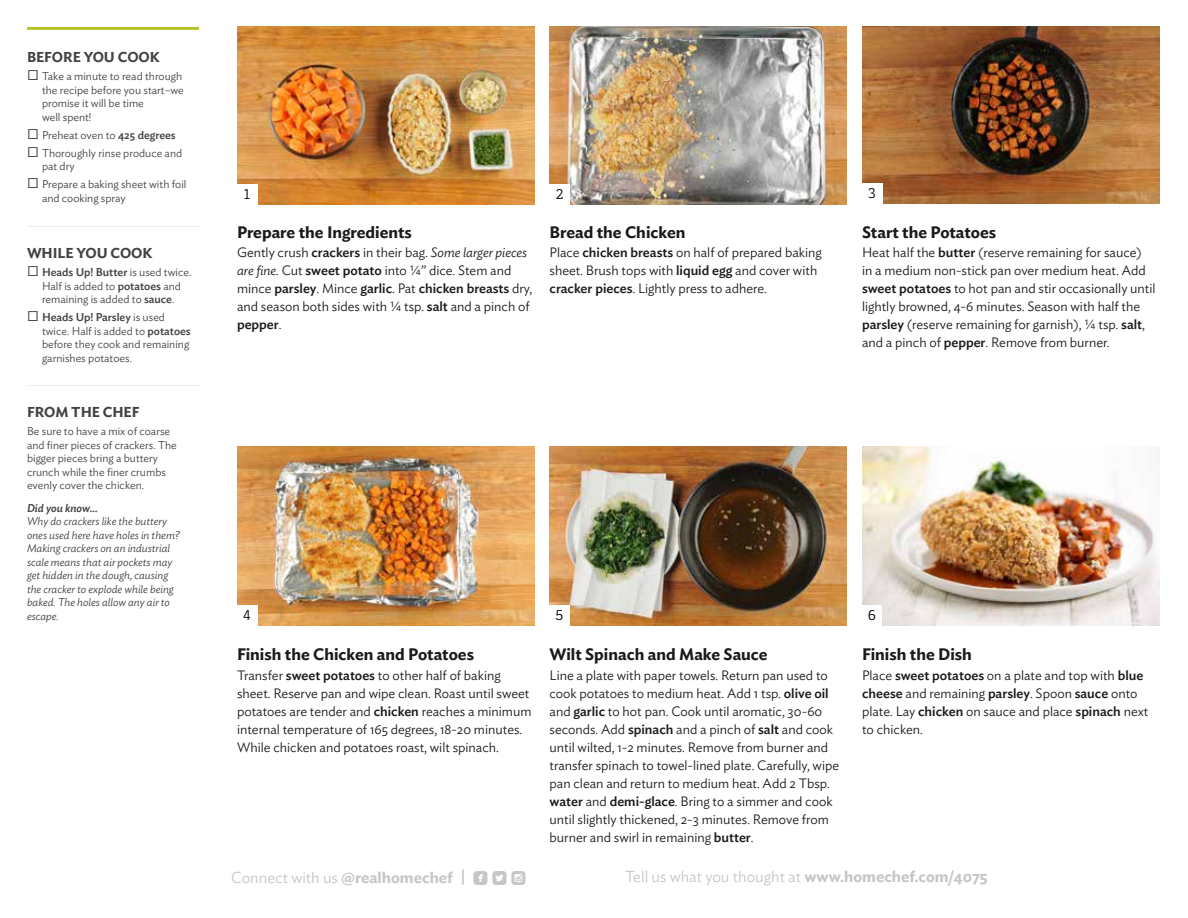
<style>
.page{position:relative;width:1188px;height:918px;background:#fff}
.page>*{position:absolute;margin:0;border:0;box-sizing:border-box;transform-origin:0 0}
.t1{font:17.1px "Mono Social Icons Font";color:#c7c6c5}
.t2{font:600 16.5px "Ideal Sans";color:#1a1a1a}
.t3{font:300 15.75px "Ideal Sans";color:#c7c6c5}
.t4{font:600 14.25px "Ideal Sans";letter-spacing:-.005em;color:#414241}
.t5{font:300 13.5px/18px "Ideal Sans";color:#1a1a1a}
.t6{font:13.5px "Decour";color:#000}
.t7{font:300 11.25px/13.5px "Ideal Sans";color:#414241}
.t8{font:italic 300 11.25px/13.5px "Ideal Sans";color:#414241}
.t9{font:italic 500 11.25px "Ideal Sans";color:#414241}
.s1{font-weight:500}
.s2{font-style:italic}
.s3{font-family:"Ideal Sans";font-weight:300;font-size:15.75px}
.s4{font-family:"Ideal Sans";font-weight:600;font-size:15.75px}
.s5{font-weight:600}
</style>
<div class="page">
<img style="left:237px;top:27px;width:297px;height:177px">
<img style="left:237px;top:447px;width:297px;height:178px">
<img style="left:862px;top:26px;width:297px;height:177px">
<img style="left:862px;top:447px;width:297px;height:178px">
<img style="left:550px;top:27px;width:297px;height:177px">
<img style="left:550px;top:447px;width:297px;height:178px">
<div style="left:237px;top:184px;width:20px;height:20px;background:#fff"></div>
<div style="left:237px;top:605px;width:20px;height:20px;background:#fff"></div>
<div style="left:550px;top:605px;width:20px;height:20px;background:#fff"></div>
<div style="left:862px;top:605px;width:20px;height:20px;background:#fff"></div>
<div style="left:550px;top:184px;width:20px;height:20px;background:#fff"></div>
<div style="left:862px;top:183px;width:20px;height:20px;background:#fff"></div>
<hr style="left:27px;top:27px;width:172px;height:3px;background:#b5c428">
<hr style="left:27px;top:385px;width:172px;height:1px;background:#eceded">
<hr style="left:27px;top:226px;width:172px;height:1px;background:#eceded">
<p class="t4" style="left:27px;top:46px;width:134px">BEFORE YOU COOK</p>
<p class="t7" style="left:42px;top:69px;width:143px">Take a minute to read through the recipe before you start–we promise it will be time<br>well spent!</p>
<p class="t7" style="left:42px;top:125px;width:142px;line-height:18px">Preheat oven to <span class="s1">425 degrees<br></span>Thoroughly rinse produce and</p>
<p class="t7" style="left:42px;top:156px;width:146px;line-height:18px">pat dry<br>Prepare a baking sheet with foil</p>
<p class="t7" style="left:42px;top:190px;width:85px">and cooking spray</p>
<p class="t4" style="left:27px;top:242px;width:127px">WHILE YOU COOK</p>
<p class="t7" style="left:42px;top:264px;width:151px"><span class="s1">Heads Up! Butter</span> is used twice.<br>Half is added to <span class="s1">potatoes</span> and remaining is added to <span class="s1">sauce</span>.</p>
<p class="t7" style="left:42px;top:309px;width:150px"><span class="s1">Heads Up! Parsley</span> is used twice. Half is added to <span class="s1">potatoes </span>before they cook and remaining garnishes potatoes.</p>
<p class="t4" style="left:27px;top:401px;width:114px">FROM THE CHEF</p>
<p class="t7" style="left:27px;top:424px;width:151px">Be sure to have a mix of coarse and finer pieces of crackers. The bigger pieces bring a buttery crunch while the finer crumbs evenly cover the chicken.</p>
<p class="t9" style="left:27px;top:499px;width:72px">Did you know...</p>
<p class="t8" style="left:27px;top:514px;width:154px">Why do crackers like the buttery ones used here have holes in them?<br>Making crackers on an industrial scale means that air pockets may get hidden in the dough, causing the cracker to explode while being baked. The holes allow any air to escape.</p>
<p class="t6" style="left:244px;top:186px;width:8px">1</p>
<p class="t2" style="left:237px;top:219px;width:176px">Prepare the Ingredients</p>
<p class="t5" style="left:237px;top:242px;width:297px">Gently crush <span class="s1">crackers</span> in their bag. <span class="s2">Some larger pieces are fine.</span> Cut <span class="s1">sweet potato</span> into ¼” dice. Stem and mince <span class="s1">parsley</span>. Mince <span class="s1">garlic</span>. Pat <span class="s1">chicken breasts</span> dry, and season both sides with ¼ tsp. <span class="s1">salt</span> and a pinch of <span class="s1">pepper</span>.</p>
<p class="t6" style="left:556px;top:186px;width:9px">2</p>
<p class="t6" style="left:868px;top:185px;width:9px">3</p>
<p class="t2" style="left:550px;top:219px;width:137px">Bread the Chicken</p>
<p class="t5" style="left:550px;top:242px;width:274px">Place <span class="s1">chicken breasts</span> on half of prepared baking sheet. Brush tops with <span class="s1">liquid egg</span> and cover with <span class="s1">cracker pieces</span>. Lightly press to adhere.</p>
<p class="t2" style="left:862px;top:219px;width:136px">Start the Potatoes</p>
<p class="t5" style="left:862px;top:242px;width:295px">Heat half the <span class="s1">butter</span> (reserve remaining for sauce) in a medium non-stick pan over medium heat. Add <span class="s1">sweet potatoes</span> to hot pan and stir occasionally until lightly browned, 4-6 minutes. Season with half the <span class="s1">parsley</span> (reserve remaining for garnish), ¼ tsp. <span class="s1">salt</span>, and a pinch of <span class="s1">pepper</span>. Remove from burner.</p>
<p class="t6" style="left:243px;top:607px;width:9px">4</p>
<p class="t6" style="left:556px;top:607px;width:9px">5</p>
<p class="t6" style="left:868px;top:607px;width:10px">6</p>
<p class="t2" style="left:237px;top:642px;width:239px">Finish the Chicken and Potatoes</p>
<p class="t5" style="left:237px;top:665px;width:296px">Transfer <span class="s1">sweet potatoes</span> to other half of baking sheet. Reserve pan and wipe clean. Roast until sweet potatoes are tender and <span class="s1">chicken</span> reaches a minimum internal temperature of 165 degrees, 18-20 minutes.<br>While chicken and potatoes roast, wilt spinach.</p>
<p class="t2" style="left:550px;top:642px;width:220px">Wilt Spinach and Make Sauce</p>
<p class="t5" style="left:550px;top:665px;width:291px">Line a plate with paper towels. Return pan used to cook potatoes to medium heat. Add 1 tsp. <span class="s1">olive oil </span>and <span class="s1">garlic</span> to hot pan. Cook until aromatic, 30-60 seconds. Add <span class="s1">spinach</span> and a pinch of <span class="s1">salt</span> and cook until wilted, 1-2 minutes. Remove from burner and transfer spinach to towel-lined plate. Carefully, wipe pan clean and return to medium heat. Add 2 Tbsp. <span class="s1">water</span> and <span class="s1">demi-glace</span>. Bring to a simmer and cook until slightly thickened, 2-3 minutes. Remove from burner and swirl in remaining <span class="s1">butter</span>.</p>
<p class="t2" style="left:862px;top:642px;width:111px">Finish the Dish</p>
<p class="t5" style="left:862px;top:665px;width:288px">Place <span class="s1">sweet potatoes</span> on a plate and top with <span class="s1">blue cheese</span> and remaining <span class="s1">parsley</span>. Spoon <span class="s1">sauce</span> onto plate. Lay <span class="s1">chicken</span> on sauce and place <span class="s1">spinach</span> next to chicken.</p>
<p class="t1" style="left:231px;top:869px;width:296px"><span class="s3">Connect with us</span> <span class="s4">@realhomechef |</span> ROUNDEDFACEBOOK ROUNDEDTWITTERBIRD ROUNDEDINSTAGRAM</p>
<p class="t3" style="left:625px;top:864px;width:364px">Tell us what you thought at <span class="s5">www.homechef.com/4075</span></p>
</div>
